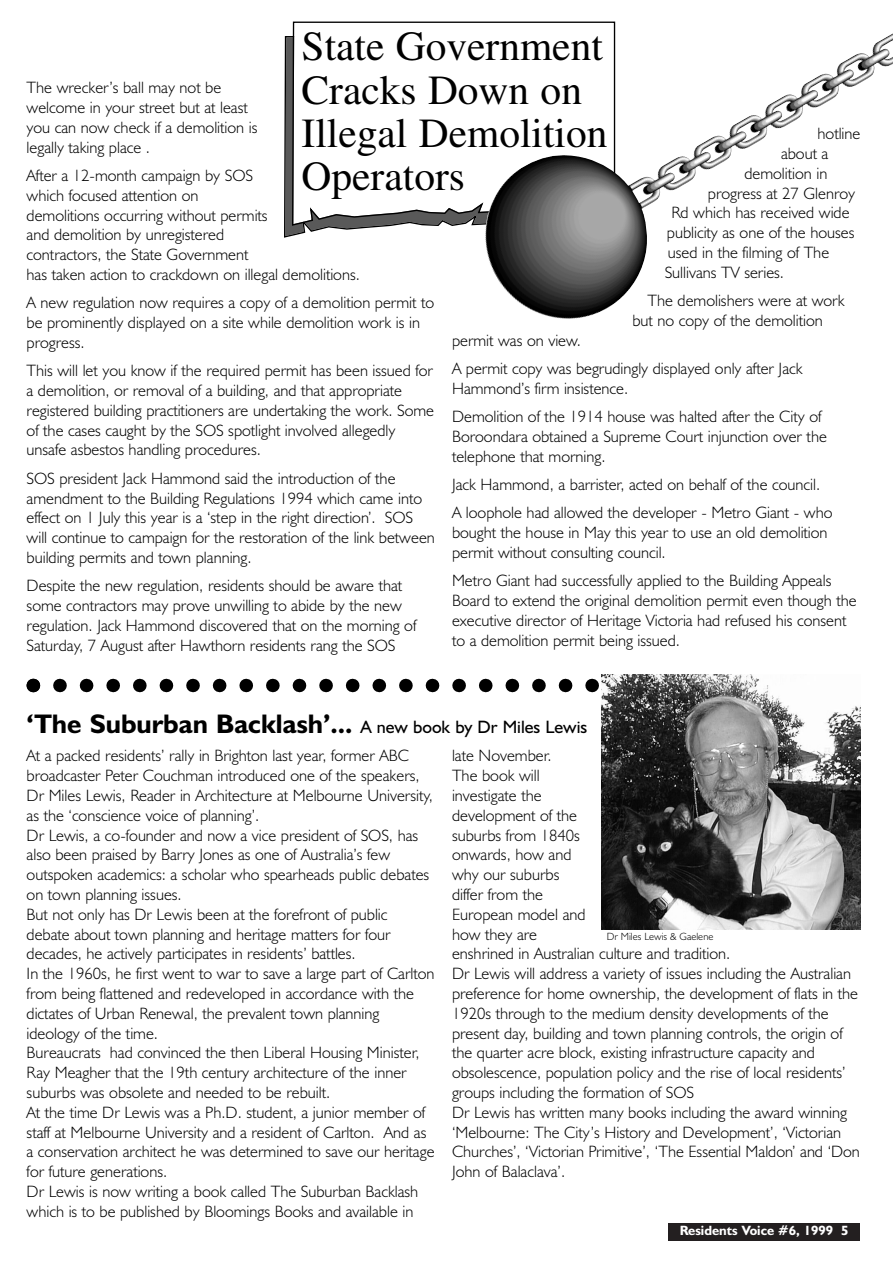
<style>
.page{position:relative;width:893px;height:1263px;background:#fff}
.page>*{position:absolute;margin:0;border:0;box-sizing:border-box;transform-origin:0 0}
.t1{font:41.4px/43.2px "Times";color:#000}
.t2{font:700 27px "Humanist 521 BT";color:#000}
.t3{font:300 16.5px/19.8px "Humanist 521 BT";color:#000}
.t4{font:700 13.5px "Humanist 521 BT";color:#fff}
.t5{font:300 10.5px "Humanist 521 BT";color:#000}
.s1{font-weight:400;font-size:18px}
</style>
<div class="page">
<div style="left:668px;top:1224px;width:191px;height:17px;background:#231f20"></div>
<svg style="left:284px;top:36px;width:94px;height:202px"></svg>
<svg style="left:291px;top:21px;width:325px;height:206px"></svg>
<img style="left:485px;top:33px;width:407px;height:286px">
<svg style="left:27px;top:679px;width:572px;height:13px"></svg>
<img style="left:601px;top:675px;width:259px;height:255px">
<h1 class="t1" style="left:301px;top:29px;width:307px">State Government<br>Cracks Down on<br>Illegal Demolition<br>Operators</h1>
<p class="t3" style="left:27px;top:79px;width:232px">The wrecker’s ball may not be welcome in your street but at least you can now check if a demolition is legally taking place .</p>
<p class="t3" style="left:27px;top:167px;width:335px">After a 12-month campaign by SOS<br>which focused attention on<br>demolitions occurring without permits<br>and demolition by unregistered<br>contractors, the State Government<br>has taken action to crackdown on illegal demolitions.</p>
<p class="t3" style="left:27px;top:294px;width:409px">A new regulation now requires a copy of a demolition permit to be prominently displayed on a site while demolition work is in progress.</p>
<p class="t3" style="left:27px;top:362px;width:409px">This will let you know if the required permit has been issued for a demolition, or removal of a building, and that appropriate registered building practitioners are undertaking the work. Some of the cases caught by the SOS spotlight involved allegedly unsafe asbestos handling procedures.</p>
<p class="t3" style="left:27px;top:470px;width:410px">SOS president Jack Hammond said the introduction of the amendment to the Building Regulations 1994 which came into effect on 1 July this year is a ‘step in the right direction’. SOS will continue to campaign for the restoration of the link between building permits and town planning.</p>
<p class="t3" style="left:27px;top:577px;width:391px">Despite the new regulation, residents should be aware that some contractors may prove unwilling to abide by the new regulation. Jack Hammond discovered that on the morning of Saturday, 7 August after Hawthorn residents rang the SOS</p>
<p class="t3" style="left:817px;top:125px;width:44px">hotline</p>
<p class="t3" style="left:781px;top:145px;width:49px">about a</p>
<p class="t3" style="left:744px;top:165px;width:84px">demolition in</p>
<p class="t3" style="left:708px;top:185px;width:149px">progress at 27 Glenroy</p>
<p class="t3" style="left:671px;top:205px;width:180px">Rd which has received wide</p>
<p class="t3" style="left:667px;top:224px;width:189px">publicity as one of the houses</p>
<p class="t3" style="left:668px;top:244px;width:163px">used in the filming of The</p>
<p class="t3" style="left:664px;top:264px;width:121px">Sullivans TV series.</p>
<p class="t3" style="left:632px;top:292px;width:214px;text-indent:15px">The demolishers were at work but no copy of the demolition</p>
<p class="t3" style="left:452px;top:328px;width:352px;line-height:28.3px">permit was on view.<br>A permit copy was begrudingly displayed only after Jack</p>
<p class="t3" style="left:452px;top:376px;width:371px;line-height:28.3px">Hammond’s firm insistence.<br>Demolition of the 1914 house was halted after the City of</p>
<p class="t3" style="left:452px;top:428px;width:376px">Boroondara obtained a Supreme Court injunction over the telephone that morning.</p>
<p class="t3" style="left:452px;top:472px;width:382px;line-height:28.3px">Jack Hammond, a barrister, acted on behalf of the council.<br>A loophole had allowed the developer - Metro Giant - who</p>
<p class="t3" style="left:452px;top:524px;width:377px">bought the house in May this year to use an old demolition permit without consulting council.</p>
<p class="t3" style="left:452px;top:572px;width:406px">Metro Giant had successfully applied to the Building Appeals Board to extend the original demolition permit even though the executive director of Heritage Victoria had refused his consent to a demolition permit being issued.</p>
<h2 class="t2" style="left:27px;top:714px;width:562px">‘The Suburban Backlash’... <span class="s1">A new book by Dr Miles Lewis</span></h2>
<p class="t3" style="left:27px;top:748px;width:409px">At a packed residents’ rally in Brighton last year, former ABC broadcaster Peter Couchman introduced one of the speakers, Dr Miles Lewis, Reader in Architecture at Melbourne University, as the ‘conscience voice of planning’.<br>Dr Lewis, a co-founder and now a vice president of SOS, has also been praised by Barry Jones as one of Australia’s few outspoken academics: a scholar who spearheads public debates on town planning issues.<br>But not only has Dr Lewis been at the forefront of public debate about town planning and heritage matters for four decades, he actively participates in residents’ battles.<br>In the 1960s, he first went to war to save a large part of Carlton from being flattened and redeveloped in accordance with the dictates of Urban Renewal, the prevalent town planning ideology of the time.<br>Bureaucrats had convinced the then Liberal Housing Minister, Ray Meagher that the 19th century architecture of the inner suburbs was obsolete and needed to be rebuilt.<br>At the time Dr Lewis was a Ph.D. student, a junior member of staff at Melbourne University and a resident of Carlton. And as a conservation architect he was determined to save our heritage for future generations.<br>Dr Lewis is now writing a book called The Suburban Backlash which is to be published by Bloomings Books and available in</p>
<p class="t3" style="left:452px;top:748px;width:409px">late November.<br>The book will<br>investigate the<br>development of the<br>suburbs from 1840s<br>onwards, how and<br>why our suburbs<br>differ from the<br>European model and<br>how they are<br>enshrined in Australian culture and tradition.<br>Dr Lewis will address a variety of issues including the Australian preference for home ownership, the development of flats in the 1920s through to the medium density developments of the present day, building and town planning controls, the origin of the quarter acre block, existing infrastructure capacity and obsolescence, population policy and the rise of local residents’ groups including the formation of SOS<br>Dr Lewis has written many books including the award winning ‘Melbourne: The City’s History and Development’, ‘Victorian Churches’, ‘Victorian Primitive’, ‘The Essential Maldon’ and ‘Don John of Balaclava’.</p>
<p class="t5" style="left:606px;top:932px;width:108px">Dr Miles Lewis &amp; Gaelene</p>
<p class="t4" style="left:679px;top:1226px;width:170px">Residents Voice #6, 1999 5</p>
</div>
